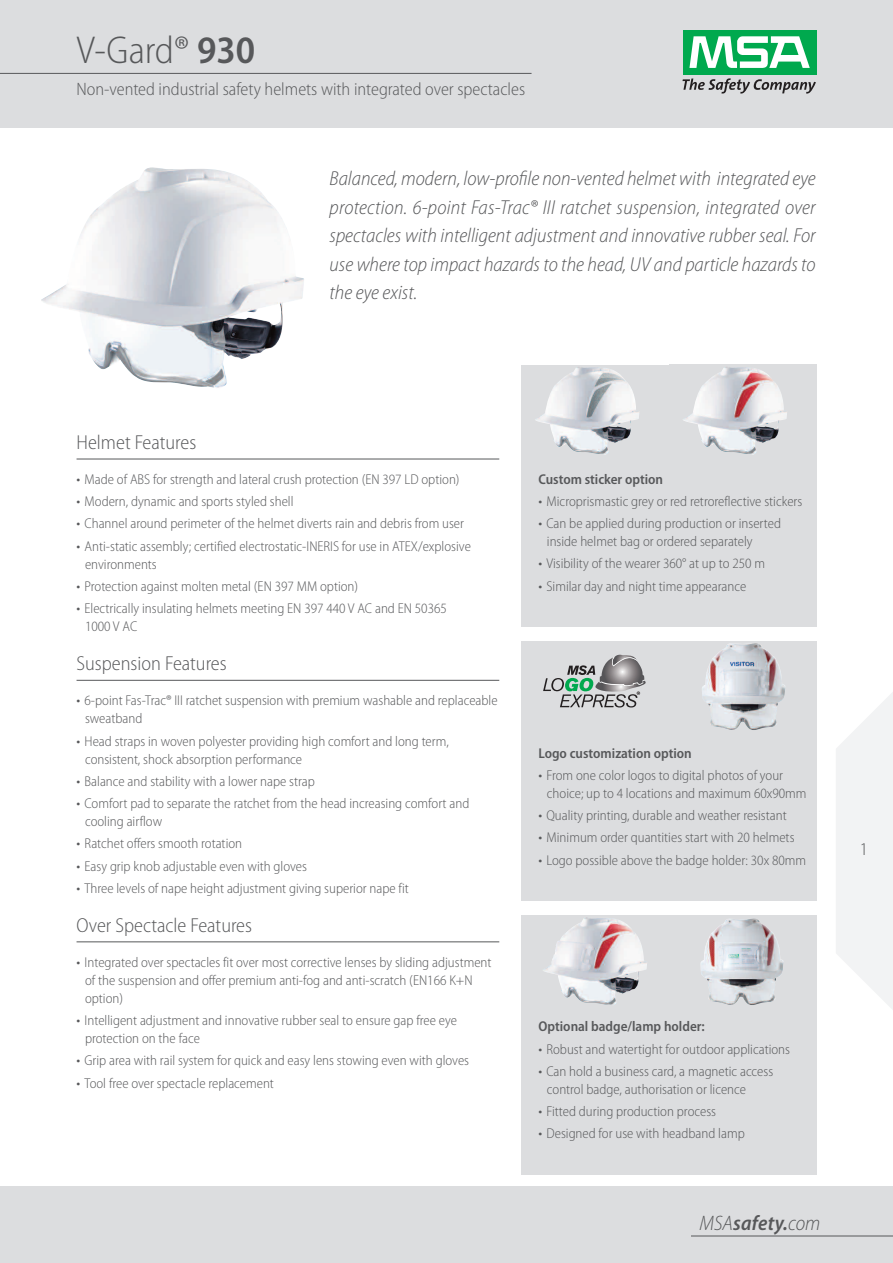
<style>
.page{position:relative;width:893px;height:1263px;background:#fff}
.page>*{position:absolute;margin:0;border:0;box-sizing:border-box;transform-origin:0 0}
.t1{font:300 semi-condensed 39px "Myriad Pro";color:#57585a}
.t2{font:italic 600 semi-condensed 21px "Myriad Pro";letter-spacing:.01em;color:#57585a}
.t3{font:italic 300 semi-condensed 20.25px/28.5px "Myriad Pro";color:#57585a;text-align:justify}
.t4{font:300 semi-condensed 20.25px "Myriad Pro";color:#57585a}
.t5{font:300 semi-condensed 18px "Myriad Pro";color:#57585a}
.t6{font:300 semi-condensed 14.25px/18px "Myriad Pro";color:#57585a}
.t7{font:600 semi-condensed 14.25px "Myriad Pro";color:#57585a}
.s1{font-weight:600}
.s2{font-size:15.6px}
.s3{font-weight:300}
</style>
<div class="page">
<div style="left:0;top:1186px;width:893px;height:77px;background:#dcdddf"></div>
<div style="left:0;top:0;width:893px;height:128px;background:#dcdddf"></div>
<div style="left:683px;top:30px;width:133px;height:44px;background:#00a94e"></div>
<svg style="left:689px;top:36px;width:121px;height:32px"></svg>
<svg style="left:682px;top:78px;width:134px;height:16px"></svg>
<hr style="left:691px;top:1235px;width:202px;height:1px;background:#57585a">
<svg style="left:836px;top:692px;width:57px;height:318px"></svg>
<img style="left:41px;top:167px;width:263px;height:221px">
<div style="left:521px;top:365px;width:148px;height:94px;background:#dcdddf"></div>
<img style="left:535px;top:367px;width:104px;height:88px">
<div style="left:521px;top:642px;width:148px;height:91px;background:#dcdddf"></div>
<svg style="left:543px;top:654px;width:103px;height:53px"></svg>
<div style="left:521px;top:915px;width:148px;height:92px;background:#dcdddf"></div>
<img style="left:543px;top:917px;width:104px;height:88px">
<div style="left:669px;top:365px;width:147px;height:94px;background:#dcdddf"></div>
<img style="left:683px;top:367px;width:104px;height:88px">
<div style="left:669px;top:642px;width:147px;height:91px;background:#dcdddf"></div>
<img style="left:702px;top:643px;width:83px;height:87px">
<div style="left:521px;top:459px;width:295px;height:168px;background:#dcdddf"></div>
<div style="left:521px;top:733px;width:295px;height:168px;background:#dcdddf"></div>
<div style="left:521px;top:1007px;width:295px;height:168px;background:#dcdddf"></div>
<div style="left:669px;top:915px;width:147px;height:92px;background:#dcdddf"></div>
<img style="left:700px;top:918px;width:84px;height:87px">
<hr style="left:0;top:73px;width:531px;height:1px;background:#57585a">
<hr style="left:77px;top:459px;width:422px;height:1px;background:#57585a">
<hr style="left:77px;top:680px;width:422px;height:1px;background:#57585a">
<hr style="left:77px;top:941px;width:422px;height:1px;background:#57585a">
<h1 class="t1" style="left:77px;top:36px;width:180px">V-Gard® <span class="s1">930</span></h1>
<p class="t5" style="left:77px;top:82px;width:450px">Non-vented industrial safety helmets with integrated over spectacles</p>
<p class="t3" style="left:330px;top:166px;width:488px">Balanced, modern, low-profile non-vented helmetwith integrated eye protection. 6-point Fas-Trac® III ratchet suspension, integrated over spectacles with intelligent adjustment and innovative rubber seal. For use where top impact hazards to the head, UV and particle hazards to the eye exist.</p>
<h3 class="t4" style="left:77px;top:435px;width:121px">Helmet Features</h3>
<p class="t6" style="left:77px;top:471px;width:385px"><span class="s2">•</span> Made of ABS for strength and lateral crush protection (EN 397 LD option)</p>
<p class="t6" style="left:77px;top:494px;width:219px"><span class="s2">•</span> Modern, dynamic and sports styled shell</p>
<p class="t6" style="left:77px;top:516px;width:389px"><span class="s2">•</span> Channel around perimeter of the helmet diverts rain and debris from user</p>
<p class="t6" style="left:85px;top:538px;width:387px;text-indent:-9px"><span class="s2">•</span> Anti-static assembly; certified electrostatic-INERIS for use in ATEX/explosive environments</p>
<p class="t6" style="left:77px;top:578px;width:283px"><span class="s2">•</span> Protection against molten metal (EN 397 MM option)</p>
<p class="t6" style="left:85px;top:601px;width:363px;text-indent:-9px"><span class="s2">•</span> Electrically insulating helmets meeting EN 397 440 V AC and EN 50365<br>1000 V AC</p>
<h3 class="t4" style="left:77px;top:656px;width:152px">Suspension Features</h3>
<p class="t6" style="left:85px;top:693px;width:414px;text-indent:-9px"><span class="s2">•</span> 6-point Fas-Trac® III ratchet suspension with premium washable and replaceable sweatband</p>
<p class="t6" style="left:85px;top:733px;width:365px;text-indent:-9px"><span class="s2">•</span> Head straps in woven polyester providing high comfort and long term, consistent, shock absorption performance</p>
<p class="t6" style="left:77px;top:773px;width:240px"><span class="s2">•</span> Balance and stability with a lower nape strap</p>
<p class="t6" style="left:85px;top:795px;width:386px;text-indent:-9px"><span class="s2">•</span> Comfort pad to separate the ratchet from the head increasing comfort and cooling airflow</p>
<p class="t6" style="left:77px;top:836px;width:167px"><span class="s2">•</span> Ratchet offers smooth rotation</p>
<p class="t6" style="left:77px;top:858px;width:232px"><span class="s2">•</span> Easy grip knob adjustable even with gloves</p>
<p class="t6" style="left:77px;top:880px;width:334px"><span class="s2">•</span> Three levels of nape height adjustment giving superior nape fit</p>
<h3 class="t4" style="left:77px;top:917px;width:177px">Over Spectacle Features</h3>
<p class="t6" style="left:85px;top:954px;width:408px;text-indent:-9px"><span class="s2">•</span> Integrated over spectacles fit over most corrective lenses by sliding adjustment of the suspension and offer premium anti-fog and anti-scratch (EN166 K+N option)</p>
<p class="t6" style="left:85px;top:1012px;width:373px;text-indent:-9px"><span class="s2">•</span> Intelligent adjustment and innovative rubber seal to ensure gap free eye protection on the face</p>
<p class="t6" style="left:77px;top:1053px;width:394px"><span class="s2">•</span> Grip area with rail system for quick and easy lens stowing even with gloves</p>
<p class="t6" style="left:77px;top:1075px;width:199px"><span class="s2">•</span> Tool free over spectacle replacement</p>
<p class="t7" style="left:538px;top:474px;width:126px">Custom sticker option</p>
<p class="t6" style="left:538px;top:493px;width:265px"><span class="s2">•</span> Microprismastic grey or red retroreflective stickers</p>
<p class="t6" style="left:547px;top:516px;width:236px;text-indent:-9px"><span class="s2">•</span> Can be applied during production or inserted inside helmet bag or ordered separately</p>
<p class="t6" style="left:538px;top:556px;width:228px"><span class="s2">•</span> Visibility of the wearer 360° at up to 250 m</p>
<p class="t6" style="left:538px;top:578px;width:209px"><span class="s2">•</span> Similar day and night time appearance</p>
<p class="t7" style="left:538px;top:747px;width:155px">Logo customization option</p>
<p class="t6" style="left:547px;top:767px;width:261px;text-indent:-9px"><span class="s2">•</span> From one color logos to digital photos of your choice; up to 4 locations and maximum 60x90mm</p>
<p class="t6" style="left:538px;top:807px;width:250px"><span class="s2">•</span> Quality printing, durable and weather resistant</p>
<p class="t6" style="left:538px;top:830px;width:258px"><span class="s2">•</span> Minimum order quantities start with 20 helmets</p>
<p class="t6" style="left:538px;top:852px;width:269px"><span class="s2">•</span> Logo possible above the badge holder: 30x 80mm</p>
<p class="t7" style="left:538px;top:1021px;width:168px">Optional badge/lamp holder:</p>
<p class="t6" style="left:538px;top:1041px;width:253px"><span class="s2">•</span> Robust and watertight for outdoor applications</p>
<p class="t6" style="left:547px;top:1063px;width:228px;text-indent:-9px"><span class="s2">•</span> Can hold a business card, a magnetic access control badge, authorisation or licence</p>
<p class="t6" style="left:538px;top:1103px;width:179px"><span class="s2">•</span> Fitted during production process</p>
<p class="t6" style="left:538px;top:1126px;width:208px"><span class="s2">•</span> Designed for use with headband lamp</p>
<h2 class="t2" style="left:699px;top:1215px;width:122px"><span class="s3">MSA</span>safety.<span class="s3">com</span></h2>
<p class="t5" style="left:860px;top:843px;width:10px">1</p>
</div>
